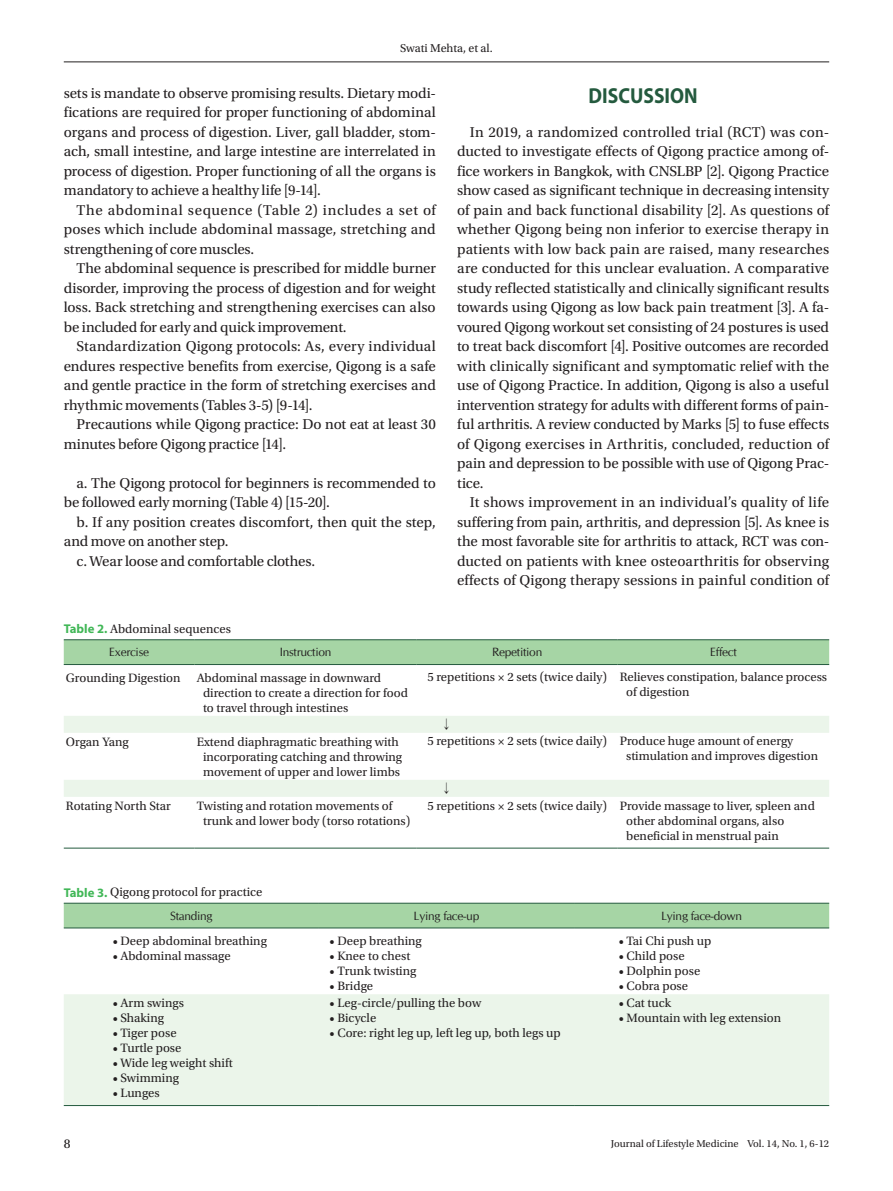
<style>
.page{position:relative;width:893px;height:1191px;background:#fff}
.page>*{position:absolute;margin:0;border:0;box-sizing:border-box;transform-origin:0 0}
.t1{font:700 21.75px "Myriad Pro";color:#245a3e;scale:.9 1}
.t2{font:15px/19.5px "Utopia Std";letter-spacing:-.01em;color:#231f20;text-align:justify}
.t3{font:13.5px "Utopia Std";color:#231f20}
.t4{font:12.75px/15px "Utopia Std";color:#231f20}
.t5{font:500 12.75px "Adobe Myungjo Std";color:#231f20}
.t6{font:12px "CG Omega";letter-spacing:-.02em;color:#231f20}
.t7{font:12px "Utopia Std";color:#231f20}
.t8{font:10.5px "Utopia Std";color:#231f20}
.s1{font-family:"Myriad Pro";font-weight:700;color:#41b757}
</style>
<div class="page">
<hr style="left:64px;top:61px;width:765px;height:1px;background:#231f20">
<div style="left:64px;top:903px;width:765px;height:24px;background:#a6d5a5"></div>
<div style="left:64px;top:994px;width:765px;height:111px;background:#ebf5ea"></div>
<hr style="left:64px;top:902px;width:255px;height:1px;background:#245a3e">
<hr style="left:319px;top:902px;width:255px;height:1px;background:#245a3e">
<hr style="left:574px;top:902px;width:255px;height:1px;background:#245a3e">
<hr style="left:64px;top:927px;width:255px;height:1px;background:#245a3e">
<hr style="left:319px;top:927px;width:255px;height:1px;background:#245a3e">
<hr style="left:574px;top:927px;width:255px;height:1px;background:#245a3e">
<hr style="left:64px;top:1105px;width:255px;height:1px;background:#245a3e">
<hr style="left:319px;top:1105px;width:255px;height:1px;background:#245a3e">
<hr style="left:574px;top:1105px;width:255px;height:1px;background:#245a3e">
<div style="left:64px;top:640px;width:765px;height:24px;background:#a6d5a5"></div>
<svg style="left:64px;top:716px;width:765px;height:81px"></svg>
<hr style="left:64px;top:847px;width:131px;height:1px;background:#245a3e">
<hr style="left:195px;top:847px;width:222px;height:1px;background:#245a3e">
<hr style="left:417px;top:847px;width:201px;height:1px;background:#245a3e">
<hr style="left:618px;top:847px;width:211px;height:1px;background:#245a3e">
<hr style="left:64px;top:639px;width:131px;height:1px;background:#245a3e">
<hr style="left:195px;top:639px;width:222px;height:1px;background:#245a3e">
<hr style="left:417px;top:639px;width:201px;height:1px;background:#245a3e">
<hr style="left:618px;top:639px;width:211px;height:1px;background:#245a3e">
<hr style="left:64px;top:664px;width:131px;height:1px;background:#245a3e">
<hr style="left:195px;top:664px;width:222px;height:1px;background:#245a3e">
<hr style="left:417px;top:664px;width:201px;height:1px;background:#245a3e">
<hr style="left:618px;top:664px;width:211px;height:1px;background:#245a3e">
<p class="t7" style="left:400px;top:41px;width:94px">Swati Mehta, et al.</p>
<p class="t2" style="left:64px;top:83px;width:374px">sets is mandate to observe promising results. Dietary modi&shy;fications are required for proper functioning of abdominal organs and process of digestion. Liver, gall bladder, stom&shy;ach, small intestine, and large intestine are interrelated in process of digestion. Proper functioning of all the organs is mandatory to achieve a healthy life [9-14].</p>
<p class="t2" style="left:64px;top:200px;width:374px;text-indent:13px">The abdominal sequence (Table 2) includes a set of poses which include abdominal massage, stretching and strengthening of core muscles.</p>
<p class="t2" style="left:64px;top:259px;width:374px;text-indent:13px">The abdominal sequence is prescribed for middle burner disorder, improving the process of digestion and for weight loss. Back stretching and strengthening exercises can also be included for early and quick improvement.</p>
<p class="t2" style="left:64px;top:337px;width:374px;text-indent:13px">Standardization Qigong protocols: As, every individual endures respective benefits from exercise, Qigong is a safe and gentle practice in the form of stretching exercises and rhythmic movements (Tables 3-5) [9-14].</p>
<p class="t2" style="left:64px;top:415px;width:374px;text-indent:13px">Precautions while Qigong practice: Do not eat at least 30 minutes before Qigong practice [14].</p>
<p class="t2" style="left:64px;top:473px;width:374px;text-indent:13px">a. The Qigong protocol for beginners is recommended to be followed early morning (Table 4) [15-20].</p>
<p class="t2" style="left:77px;top:512px;width:361px">b. If any position creates discomfort, then quit the step,</p>
<p class="t2" style="left:64px;top:532px;width:166px">and move on another step.</p>
<p class="t2" style="left:77px;top:551px;width:240px">c. Wear loose and comfortable clothes.</p>
<h1 class="t1" style="left:589px;top:82px;width:123px">DISCUSSION</h1>
<p class="t2" style="left:457px;top:122px;width:374px;text-indent:13px">In 2019, a randomized controlled trial (RCT) was con&shy;ducted to investigate effects of Qigong practice among of&shy;fice workers in Bangkok, with CNSLBP [2]. Qigong Practice show cased as significant technique in decreasing intensity of pain and back functional disability [2]. As questions of whether Qigong being non inferior to exercise therapy in patients with low back pain are raised, many researches are conducted for this unclear evaluation. A comparative study reflected statistically and clinically significant results towards using Qigong as low back pain treatment [3]. A fa&shy;voured Qigong workout set consisting of 24 postures is used to treat back discomfort [4]. Positive outcomes are recorded with clinically significant and symptomatic relief with the use of Qigong Practice. In addition, Qigong is also a useful intervention strategy for adults with different forms of pain&shy;ful arthritis. A review conducted by Marks [5] to fuse effects of Qigong exercises in Arthritis, concluded, reduction of pain and depression to be possible with use of Qigong Prac&shy;tice.</p>
<p class="t2" style="left:457px;top:493px;width:374px;text-indent:13px">It shows improvement in an individual’s quality of life suffering from pain, arthritis, and depression [5]. As knee is the most favorable site for arthritis to attack, RCT was con&shy;ducted on patients with knee osteoarthritis for observing effects of Qigong therapy sessions in painful condition of</p>
<p class="t4" style="left:64px;top:621px;width:169px"><span class="s1">Table 2.</span> Abdominal sequences</p>
<p class="t6" style="left:109px;top:645px;width:41px">Exercise</p>
<p class="t6" style="left:280px;top:645px;width:53px">Instruction</p>
<p class="t6" style="left:492px;top:645px;width:52px">Repetition</p>
<p class="t6" style="left:710px;top:645px;width:28px">Effect</p>
<p class="t4" style="left:66px;top:670px;width:116px">Grounding Digestion</p>
<p class="t4" style="left:203px;top:670px;width:206px;text-indent:-6px">Abdominal massage in downward direction to create a direction for food to travel through intestines</p>
<p class="t4" style="left:626px;top:670px;width:202px;text-indent:-199px">5 repetitions × 2 sets (twice daily) Relieves constipation, balance process of digestion</p>
<p class="t5" style="left:440px;top:718px;width:14px">↓</p>
<p class="t4" style="left:66px;top:734px;width:64px">Organ Yang</p>
<p class="t4" style="left:197px;top:734px;width:207px;text-align:center">Extend diaphragmatic breathing with incorporating catching and throwing movement of upper and lower limbs</p>
<p class="t4" style="left:626px;top:734px;width:194px;text-indent:-199px">5 repetitions × 2 sets (twice daily) Produce huge amount of energy stimulation and improves digestion</p>
<p class="t5" style="left:440px;top:782px;width:14px">↓</p>
<p class="t4" style="left:66px;top:798px;width:106px">Rotating North Star</p>
<p class="t4" style="left:203px;top:798px;width:209px;text-indent:-6px">Twisting and rotation movements of trunk and lower body (torso rotations)</p>
<p class="t4" style="left:626px;top:798px;width:190px;text-indent:-199px">5 repetitions × 2 sets (twice daily) Provide massage to liver, spleen and other abdominal organs, also beneficial in menstrual pain</p>
<p class="t4" style="left:64px;top:885px;width:200px"><span class="s1">Table 3.</span> Qigong protocol for practice</p>
<p class="t6" style="left:170px;top:908px;width:44px">Standing</p>
<p class="t6" style="left:414px;top:908px;width:67px">Lying face-up</p>
<p class="t6" style="left:661px;top:908px;width:83px">Lying face-down</p>
<p class="t4" style="left:113px;top:933px;width:156px">• Deep abdominal breathing</p>
<p class="t4" style="left:113px;top:948px;width:120px">• Abdominal massage</p>
<p class="t4" style="left:619px;top:933px;width:94px">• Tai Chi push up</p>
<p class="t4" style="left:619px;top:948px;width:68px">• Child pose</p>
<p class="t4" style="left:619px;top:963px;width:83px">• Dolphin pose</p>
<p class="t4" style="left:619px;top:978px;width:71px">• Cobra pose</p>
<p class="t4" style="left:330px;top:933px;width:94px">• Deep breathing</p>
<p class="t4" style="left:330px;top:948px;width:82px">• Knee to chest</p>
<p class="t4" style="left:330px;top:963px;width:88px">• Trunk twisting</p>
<p class="t4" style="left:330px;top:978px;width:45px">• Bridge</p>
<p class="t4" style="left:113px;top:995px;width:73px">• Arm swings</p>
<p class="t4" style="left:113px;top:1010px;width:53px">• Shaking</p>
<p class="t4" style="left:113px;top:1025px;width:65px">• Tiger pose</p>
<p class="t4" style="left:113px;top:1040px;width:70px">• Turtle pose</p>
<p class="t4" style="left:113px;top:1055px;width:122px">• Wide leg weight shift</p>
<p class="t4" style="left:113px;top:1070px;width:68px">• Swimming</p>
<p class="t4" style="left:113px;top:1085px;width:49px">• Lunges</p>
<p class="t4" style="left:330px;top:995px;width:153px">• Leg-circle/pulling the bow</p>
<p class="t4" style="left:330px;top:1010px;width:48px">• Bicycle</p>
<p class="t4" style="left:330px;top:1025px;width:233px">• Core: right leg up, left leg up, both legs up</p>
<p class="t4" style="left:619px;top:995px;width:54px">• Cat tuck</p>
<p class="t4" style="left:619px;top:1010px;width:164px">• Mountain with leg extension</p>
<p class="t3" style="left:64px;top:1135px;width:8px">8</p>
<p class="t8" style="left:611px;top:1137px;width:220px">Journal of Lifestyle Medicine Vol. 14, No. 1, 6-12</p>
</div>
